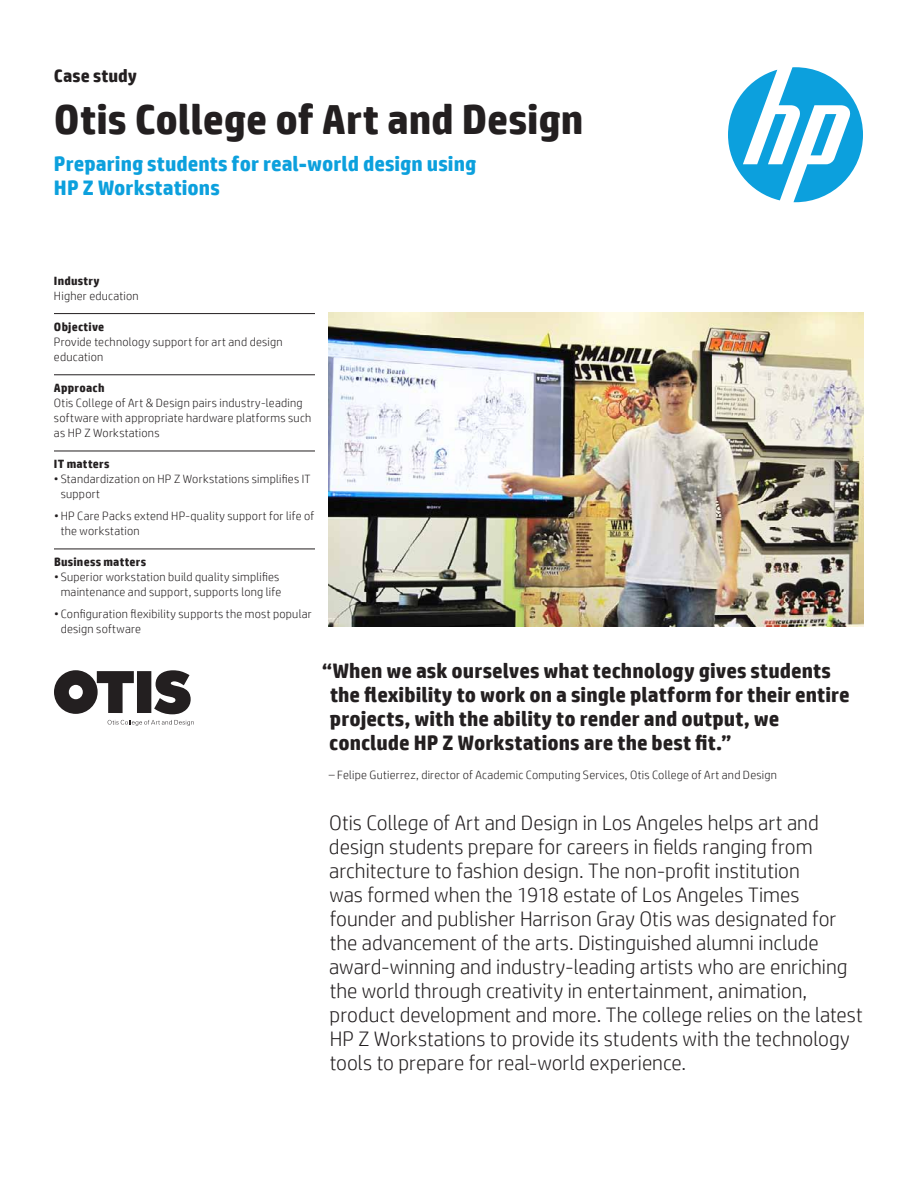
<style>
.page{position:relative;width:918px;height:1188px;background:#fff}
.page>*{position:absolute;margin:0;border:0;box-sizing:border-box;transform-origin:0 0}
.Headline_28_30{font:700 42px "HP Simplified";color:#231f20}
.Subhead_14_16_bold_b{font:300 21px/24px "HP Simplified";color:#231f20}
.Cover_quote_14_16{font:700 21px/24px "HP Simplified";color:#231f20}
.Subhead_14_16_bold_b-2{font:700 21px/24px "HP Simplified";letter-spacing:.005em;color:#0ca0dd}
.Docment_type_12_14{font:700 18px "HP Simplified";letter-spacing:.005em;color:#231f20}
.Sidebar_body_w__rule{font:300 12px/15px "HP Simplified";letter-spacing:.02em;color:#231f20}
.Cover_quote_attribut{font:300 12px "HP Simplified";letter-spacing:.02em;color:#231f20}
.Sidebar_header{font:700 12px "HP Simplified";letter-spacing:.02em;color:#231f20}
</style>
<div class="page">
<hr style="left:54px;top:313px;width:261px;height:1px;background:#231f20">
<hr style="left:54px;top:375px;width:261px;height:1px;background:#231f20">
<hr style="left:54px;top:451px;width:261px;height:1px;background:#231f20">
<hr style="left:54px;top:549px;width:261px;height:1px;background:#231f20">
<svg style="left:728px;top:67px;width:135px;height:135px"></svg>
<img style="left:329px;top:313px;width:535px;height:313px">
<svg style="left:108px;top:720px;width:86px;height:6px"></svg>
<div style="left:137px;top:671px;width:14px;height:42px;background:#231f20"></div>
<svg style="left:154px;top:670px;width:37px;height:44px"></svg>
<svg style="left:54px;top:670px;width:80px;height:44px"></svg>
<p class="Docment_type_12_14" style="left:54px;top:65px;width:85px">Case study</p>
<p class="Headline_28_30" style="left:54px;top:94px;width:531px">Otis College of Art and Design</p>
<p class="Subhead_14_16_bold_b-2" style="left:54px;top:152px;width:424px">Preparing students for real-world design using<br>HP Z Workstations</p>
<p class="Sidebar_header" style="left:54px;top:274px;width:47px">Industry</p>
<p class="Sidebar_body_w__rule" style="left:54px;top:288px;width:86px">Higher education</p>
<p class="Sidebar_header" style="left:54px;top:320px;width:52px">Objective</p>
<p class="Sidebar_body_w__rule" style="left:54px;top:334px;width:230px">Provide technology support for art and design education</p>
<p class="Sidebar_header" style="left:54px;top:381px;width:52px">Approach</p>
<p class="Sidebar_body_w__rule" style="left:54px;top:395px;width:259px">Otis College of Art &amp; Design pairs industry-leading software with appropriate hardware platforms such as HP Z Workstations</p>
<p class="Sidebar_header" style="left:54px;top:457px;width:57px">IT matters</p>
<p class="Sidebar_body_w__rule" style="left:61px;top:472px;width:252px;text-indent:-7px">• Standardization on HP Z Workstations simplifies IT support</p>
<p class="Sidebar_body_w__rule" style="left:61px;top:508px;width:255px;text-indent:-7px">• HP Care Packs extend HP-quality support for life of the workstation</p>
<p class="Sidebar_header" style="left:54px;top:555px;width:94px">Business matters</p>
<p class="Sidebar_body_w__rule" style="left:54px;top:570px;width:229px;text-align:center">• Superior workstation build quality simplifies maintenance and support, supports long life</p>
<p class="Sidebar_body_w__rule" style="left:61px;top:606px;width:253px;text-indent:-7px">• Configuration flexibility supports the most popular design software</p>
<p class="Cover_quote_14_16" style="left:329px;top:659px;width:522px;text-indent:-7px">“When we ask ourselves what technology gives students the flexibility to work on a single platform for their entire projects, with the ability to render and output, we conclude HP Z Workstations are the best fit.”</p>
<p class="Cover_quote_attribut" style="left:329px;top:768px;width:450px">– Felipe Gutierrez, director of Academic Computing Services, Otis College of Art and Design</p>
<p class="Subhead_14_16_bold_b" style="left:329px;top:810px;width:535px">Otis College of Art and Design in Los Angeles helps art and design students prepare for careers in fields ranging from architecture to fashion design. The non-profit institution<br>was formed when the 1918 estate of Los Angeles Times founder and publisher Harrison Gray Otis was designated for the advancement of the arts. Distinguished alumni include award-winning and industry-leading artists who are enriching the world through creativity in entertainment, animation, product development and more. The college relies on the latest HP Z Workstations to provide its students with the technology tools to prepare for real-world experience.</p>
</div>
